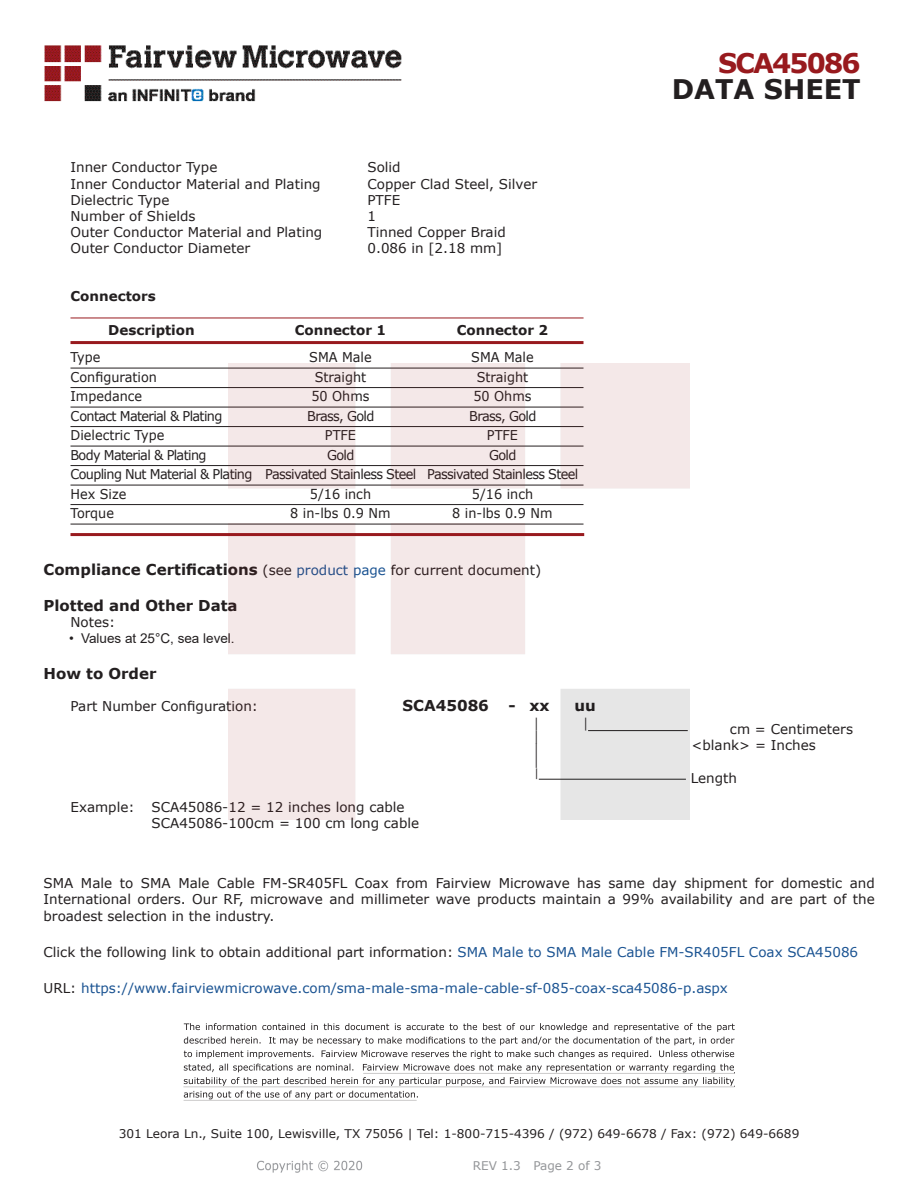
<style>
.page{position:relative;width:918px;height:1188px;background:#fff}
.page>*{position:absolute;margin:0;border:0;box-sizing:border-box;transform-origin:0 0}
.t1{font:700 27px "Verdana";color:#231f20}
.FM{font:700 27px "Verdana";letter-spacing:-.07em;color:#981a1e}
.Specs_Para{font:25.8px "Verdana";color:#231f20;scale:.39 1}
.Head1_for_Compliance{font:700 15px "Verdana";color:#231f20}
.Specs_Para-2{font:700 15px "Verdana";color:#231f20}
.Specs_Para-3{font:13.5px "Verdana";color:#231f20}
.Web_Description_Para{font:13.5px/16.2px "Verdana";color:#231f20;text-align:justify}
.Table_Body_Connector{font:13.5px "Verdana";letter-spacing:-.05em;color:#231f20;scale:.95 1}
.URL_para{font:13.5px "Verdana";color:#1a5392}
.Table_Body_Connector-2{font:13.5px "Verdana";color:#231f20;scale:.95 1}
.Table_Header_Connect{font:700 13.5px "Verdana";color:#231f20}
.t2{font:13.5px "Arial";color:#231f20}
.Head2{font:700 13.5px "Verdana";color:#231f20}
.Specs_Para-4{font:13.5px "Verdana";color:#231f20;scale:.75 1}
.t3{font:12px "Verdana";color:#231f20}
.REV_Info{font:12px "Verdana";color:#939598}
.Specs_Para-5{font:11.25px "Verdana";color:#231f20;scale:.86 1}
.s1{font-weight:400;font-size:13.5px}
.s2{font-weight:400;font-size:13.5px;color:#1a5392}
.s3{color:#1a5392}
.s4{color:#231f20}
</style>
<div class="page">
<hr style="left:70px;top:318px;width:514px;height:1px;background:#981a1e">
<hr style="left:70px;top:341px;width:514px;height:3px;background:#981a1e">
<hr style="left:70px;top:368px;width:514px;height:1px;background:#231f20">
<hr style="left:70px;top:387px;width:514px;height:1px;background:#231f20">
<hr style="left:70px;top:407px;width:514px;height:1px;background:#231f20">
<hr style="left:70px;top:426px;width:514px;height:1px;background:#231f20">
<hr style="left:70px;top:446px;width:514px;height:1px;background:#231f20">
<hr style="left:70px;top:465px;width:514px;height:1px;background:#231f20">
<hr style="left:70px;top:485px;width:514px;height:1px;background:#231f20">
<hr style="left:70px;top:504px;width:514px;height:1px;background:#231f20">
<hr style="left:70px;top:524px;width:514px;height:1px;background:#231f20">
<hr style="left:70px;top:533px;width:514px;height:3px;background:#981a1e">
<svg style="left:184px;top:1023px;width:551px;height:76px"></svg>
<hr style="left:363px;top:1073px;width:372px;height:1px;background:#231f20">
<hr style="left:183px;top:1086px;width:551px;height:1px;background:#231f20">
<hr style="left:184px;top:1100px;width:233px;height:1px;background:#231f20">
<img style="left:257px;top:1160px;width:106px;height:13px">
<img style="left:228px;top:364px;width:462px;height:456px">
<img style="left:44px;top:45px;width:358px;height:57px">
<p class="Specs_Para-3" style="left:70px;top:158px;width:148px">Inner Conductor Type</p>
<p class="Specs_Para-3" style="left:368px;top:158px;width:35px">Solid</p>
<p class="Specs_Para-3" style="left:70px;top:174px;width:252px">Inner Conductor Material and Plating</p>
<p class="Specs_Para-3" style="left:368px;top:174px;width:171px">Copper Clad Steel, Silver</p>
<p class="Specs_Para-3" style="left:70px;top:191px;width:100px">Dielectric Type</p>
<p class="Specs_Para-3" style="left:368px;top:191px;width:34px">PTFE</p>
<p class="Specs_Para-3" style="left:70px;top:207px;width:127px">Number of Shields</p>
<p class="Specs_Para-3" style="left:368px;top:207px;width:10px">1</p>
<p class="Specs_Para-3" style="left:70px;top:223px;width:253px">Outer Conductor Material and Plating</p>
<p class="Specs_Para-3" style="left:368px;top:223px;width:140px">Tinned Copper Braid</p>
<p class="Specs_Para-3" style="left:70px;top:239px;width:181px">Outer Conductor Diameter</p>
<p class="Specs_Para-3" style="left:368px;top:239px;width:136px">0.086 in [2.18 mm]</p>
<p class="Head2" style="left:70px;top:286px;width:87px">Connectors</p>
<p class="Table_Header_Connect" style="left:108px;top:321px;width:88px">Description</p>
<p class="Table_Header_Connect" style="left:295px;top:321px;width:93px">Connector 1</p>
<p class="Table_Header_Connect" style="left:457px;top:321px;width:93px">Connector 2</p>
<p class="Table_Body_Connector" style="left:70px;top:348px;width:33px">Type</p>
<p class="Table_Body_Connector" style="left:309px;top:348px;width:67px">SMA Male</p>
<p class="Table_Body_Connector" style="left:471px;top:348px;width:67px">SMA Male</p>
<p class="Table_Body_Connector-2" style="left:70px;top:367px;width:92px">Configuration</p>
<p class="Table_Body_Connector-2" style="left:315px;top:367px;width:56px">Straight</p>
<p class="Table_Body_Connector-2" style="left:477px;top:367px;width:56px">Straight</p>
<p class="Table_Body_Connector-2" style="left:70px;top:387px;width:77px">Impedance</p>
<p class="Table_Body_Connector" style="left:311px;top:387px;width:63px">50 Ohms</p>
<p class="Table_Body_Connector" style="left:473px;top:387px;width:63px">50 Ohms</p>
<p class="Table_Body_Connector" style="left:70px;top:406px;width:161px">Contact Material &amp; Plating</p>
<p class="Table_Body_Connector" style="left:307px;top:406px;width:72px">Brass, Gold</p>
<p class="Table_Body_Connector" style="left:469px;top:406px;width:72px">Brass, Gold</p>
<p class="Table_Body_Connector-2" style="left:70px;top:426px;width:100px">Dielectric Type</p>
<p class="Table_Body_Connector" style="left:325px;top:426px;width:34px">PTFE</p>
<p class="Table_Body_Connector" style="left:487px;top:426px;width:34px">PTFE</p>
<p class="Table_Body_Connector" style="left:70px;top:445px;width:145px">Body Material &amp; Plating</p>
<p class="Table_Body_Connector" style="left:327px;top:445px;width:30px">Gold</p>
<p class="Table_Body_Connector" style="left:489px;top:445px;width:30px">Gold</p>
<p class="Table_Body_Connector" style="left:70px;top:465px;width:536px">Coupling Nut Material &amp; Plating Passivated Stainless Steel Passivated Stainless Steel</p>
<p class="Table_Body_Connector" style="left:70px;top:484px;width:60px">Hex Size</p>
<p class="Table_Body_Connector" style="left:310px;top:484px;width:66px">5/16 inch</p>
<p class="Table_Body_Connector" style="left:472px;top:484px;width:66px">5/16 inch</p>
<p class="Table_Body_Connector" style="left:70px;top:504px;width:47px">Torque</p>
<p class="Table_Body_Connector" style="left:290px;top:504px;width:107px">8 in-lbs 0.9 Nm</p>
<p class="Table_Body_Connector" style="left:452px;top:504px;width:107px">8 in-lbs 0.9 Nm</p>
<p class="FM" style="left:718px;top:44px;width:144px">SCA45086</p>
<p class="t1" style="left:672px;top:70px;width:191px">DATA SHEET</p>
<p class="Head1_for_Compliance" style="left:44px;top:559px;width:499px">Compliance Certifications <span class="s1">(see</span> <span class="s2">product page</span> <span class="s1">for current document)</span></p>
<p class="Head1_for_Compliance" style="left:44px;top:595px;width:196px">Plotted and Other Data</p>
<p class="Specs_Para-3" style="left:70px;top:613px;width:46px">Notes:</p>
<p class="t2" style="left:69px;top:629px;width:167px">• Values at 25°C, sea level.</p>
<p class="Head1_for_Compliance" style="left:44px;top:663px;width:115px">How to Order</p>
<p class="Specs_Para-3" style="left:70px;top:697px;width:189px">Part Number Configuration:</p>
<p class="Specs_Para-2" style="left:403px;top:695px;width:88px">SCA45086</p>
<p class="Specs_Para-2" style="left:508px;top:695px;width:43px">- xx</p>
<p class="Specs_Para-2" style="left:574px;top:695px;width:23px">uu</p>
<p class="Specs_Para-4" style="left:534px;top:714px;width:8px">|</p>
<p class="Specs_Para-4" style="left:584px;top:714px;width:8px">|</p>
<p class="Specs_Para-3" style="left:730px;top:720px;width:125px">cm = Centimeters</p>
<p class="Specs_Para-4" style="left:534px;top:727px;width:8px">|</p>
<p class="Specs_Para-3" style="left:692px;top:736px;width:126px">&lt;blank&gt; = Inches</p>
<p class="Specs_Para" style="left:534px;top:736px;width:13px">|</p>
<p class="Specs_Para-5" style="left:534px;top:765px;width:7px">|</p>
<p class="Specs_Para-3" style="left:691px;top:768px;width:48px">Length</p>
<p class="Specs_Para-3" style="left:70px;top:798px;width:66px">Example:</p>
<p class="Specs_Para-3" style="left:152px;top:798px;width:255px">SCA45086-12 = 12 inches long cable</p>
<p class="Specs_Para-3" style="left:152px;top:814px;width:269px">SCA45086-100cm = 100 cm long cable</p>
<p class="Web_Description_Para" style="left:44px;top:875px;width:833px">SMA Male to SMA Male Cable FM-SR405FL Coax from Fairview Microwave has same day shipment for domestic and International orders. Our RF, microwave and millimeter wave products maintain a 99% availability and are part of the broadest selection in the industry.</p>
<p class="Web_Description_Para" style="left:44px;top:944px;width:816px">Click the following link to obtain additional part information: <span class="s3">SMA Male to SMA Male Cable FM-SR405FL Coax SCA45086</span></p>
<p class="URL_para" style="left:44px;top:979px;width:686px"><span class="s4">URL:</span> https://www.fairviewmicrowave.com/sma-male-sma-male-cable-sf-085-coax-sca45086-p.aspx</p>
<p class="t3" style="left:119px;top:1125px;width:682px">301 Leora Ln., Suite 100, Lewisville, TX 75056 | Tel: 1-800-715-4396 / (972) 649-6678 / Fax: (972) 649-6689</p>
<p class="REV_Info" style="left:473px;top:1157px;width:130px">REV 1.3 Page 2 of 3</p>
</div>
